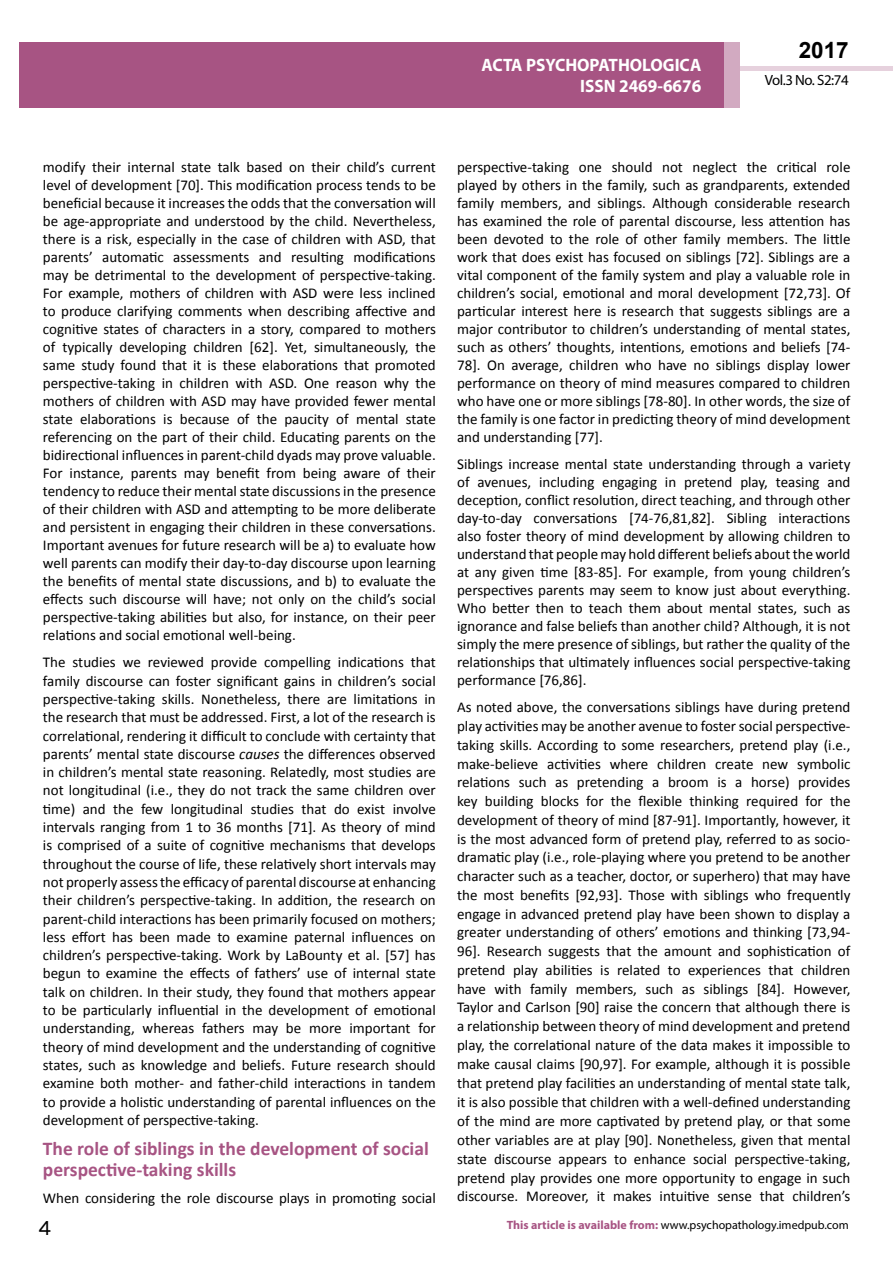
<style>
.page{position:relative;width:893px;height:1263px;background:#fff}
.page>*{position:absolute;margin:0;border:0;box-sizing:border-box;transform-origin:0 0}
.t1{font:25.5px "Tunga";color:#000}
.t2{font:700 22.5px "Arial";color:#000}
.t3{font:700 19.5px/21.5px "Calibri";color:#a75483}
.t4{font:700 18px/21.6px "Myriad Pro";color:#fff;text-align:right;scale:.96 1}
.t5{font:15px/18px "Calibri";color:#000;text-align:justify}
.t6{font:14.85px "Myriad Pro";letter-spacing:-.03em;color:#000}
.t7{font:12px "Myriad Pro";color:#000}
.s1{font-style:italic}
.s2{font-weight:700;color:#a75483}
</style>
<div class="page">
<div style="left:722px;top:66px;width:171px;height:5px;background:#e6d1dd"></div>
<div style="left:19px;top:42px;width:706px;height:66px;background:#a75483"></div>
<div style="left:725px;top:43px;width:15px;height:65px;background:#d2aac1"></div>
<p class="t4" style="left:482px;top:53px;width:230px">ACTA PSYCHOPATHOLOGICA<br>ISSN 2469-6676</p>
<h2 class="t2" style="left:799px;top:35px;width:52px">2017</h2>
<p class="t6" style="left:765px;top:71px;width:85px">Vol.3 No. S2:74</p>
<p class="t5" style="left:43px;top:158px;width:394px">modify their internal state talk based on their child’s current level of development [70]. This modification process tends to be beneficial because it increases the odds that the conversation will be age-appropriate and understood by the child. Nevertheless, there is a risk, especially in the case of children with ASD, that parents’ automatic assessments and resulting modifications may be detrimental to the development of perspective-taking.<br>For example, mothers of children with ASD were less inclined to produce clarifying comments when describing affective and cognitive states of characters in a story, compared to mothers of typically developing children [62]. Yet, simultaneously, the same study found that it is these elaborations that promoted perspective-taking in children with ASD. One reason why the mothers of children with ASD may have provided fewer mental state elaborations is because of the paucity of mental state referencing on the part of their child. Educating parents on the bidirectional influences in parent-child dyads may prove valuable.<br>For instance, parents may benefit from being aware of their tendency to reduce their mental state discussions in the presence of their children with ASD and attempting to be more deliberate and persistent in engaging their children in these conversations.<br>Important avenues for future research will be a) to evaluate how well parents can modify their day-to-day discourse upon learning the benefits of mental state discussions, and b) to evaluate the effects such discourse will have; not only on the child’s social perspective-taking abilities but also, for instance, on their peer relations and social emotional well-being.</p>
<p class="t5" style="left:43px;top:653px;width:394px">The studies we reviewed provide compelling indications that family discourse can foster significant gains in children’s social perspective-taking skills. Nonetheless, there are limitations in the research that must be addressed. First, a lot of the research is correlational, rendering it difficult to conclude with certainty that parents’ mental state discourse <span class="s1">causes</span> the differences observed in children’s mental state reasoning. Relatedly, most studies are not longitudinal (i.e., they do not track the same children over time) and the few longitudinal studies that do exist involve intervals ranging from 1 to 36 months [71]. As theory of mind is comprised of a suite of cognitive mechanisms that develops throughout the course of life, these relatively short intervals may not properly assess the efficacy of parental discourse at enhancing their children’s perspective-taking. In addition, the research on parent-child interactions has been primarily focused on mothers; less effort has been made to examine paternal influences on children’s perspective-taking. Work by LaBounty et al. [57] has begun to examine the effects of fathers’ use of internal state talk on children. In their study, they found that mothers appear to be particularly influential in the development of emotional understanding, whereas fathers may be more important for theory of mind development and the understanding of cognitive states, such as knowledge and beliefs. Future research should examine both mother- and father-child interactions in tandem to provide a holistic understanding of parental influences on the development of perspective-taking.</p>
<h3 class="t3" style="left:43px;top:1137px;width:387px">The role of siblings in the development of social perspective-taking skills</h3>
<p class="t5" style="left:43px;top:1189px;width:394px">When considering the role discourse plays in promoting social</p>
<p class="t5" style="left:457px;top:158px;width:395px">perspective-taking one should not neglect the critical role played by others in the family, such as grandparents, extended family members, and siblings. Although considerable research has examined the role of parental discourse, less attention has been devoted to the role of other family members. The little work that does exist has focused on siblings [72]. Siblings are a vital component of the family system and play a valuable role in children’s social, emotional and moral development [72,73]. Of particular interest here is research that suggests siblings are a major contributor to children’s understanding of mental states, such as others’ thoughts, intentions, emotions and beliefs [74- 78]. On average, children who have no siblings display lower performance on theory of mind measures compared to children who have one or more siblings [78-80]. In other words, the size of the family is one factor in predicting theory of mind development and understanding [77].</p>
<p class="t5" style="left:457px;top:455px;width:395px">Siblings increase mental state understanding through a variety of avenues, including engaging in pretend play, teasing and deception, conflict resolution, direct teaching, and through other day-to-day conversations [74-76,81,82]. Sibling interactions also foster theory of mind development by allowing children to understand that people may hold different beliefs about the world at any given time [83-85]. For example, from young children’s perspectives parents may seem to know just about everything.<br>Who better then to teach them about mental states, such as ignorance and false beliefs than another child? Although, it is not simply the mere presence of siblings, but rather the quality of the relationships that ultimately influences social perspective-taking performance [76,86].</p>
<p class="t5" style="left:457px;top:698px;width:395px;line-height:18.8px">As noted above, the conversations siblings have during pretend play activities may be another avenue to foster social perspective&shy;taking skills. According to some researchers, pretend play (i.e., make-believe activities where children create new symbolic relations such as pretending a broom is a horse) provides key building blocks for the flexible thinking required for the development of theory of mind [87-91]. Importantly, however, it is the most advanced form of pretend play, referred to as socio&shy;dramatic play (i.e., role-playing where you pretend to be another character such as a teacher, doctor, or superhero) that may have the most benefits [92,93]. Those with siblings who frequently engage in advanced pretend play have been shown to display a greater understanding of others’ emotions and thinking [73,94- 96]. Research suggests that the amount and sophistication of pretend play abilities is related to experiences that children have with family members, such as siblings [84]. However, Taylor and Carlson [90] raise the concern that although there is a relationship between theory of mind development and pretend play, the correlational nature of the data makes it impossible to make causal claims [90,97]. For example, although it is possible that pretend play facilities an understanding of mental state talk, it is also possible that children with a well-defined understanding of the mind are more captivated by pretend play, or that some other variables are at play [90]. Nonetheless, given that mental state discourse appears to enhance social perspective-taking, pretend play provides one more opportunity to engage in such discourse. Moreover, it makes intuitive sense that children’s</p>
<h1 class="t1" style="left:38px;top:1211px;width:15px">4</h1>
<p class="t7" style="left:507px;top:1218px;width:343px"><span class="s2">This article is available from:</span> www.psychopathology.imedpub.com</p>
</div>
